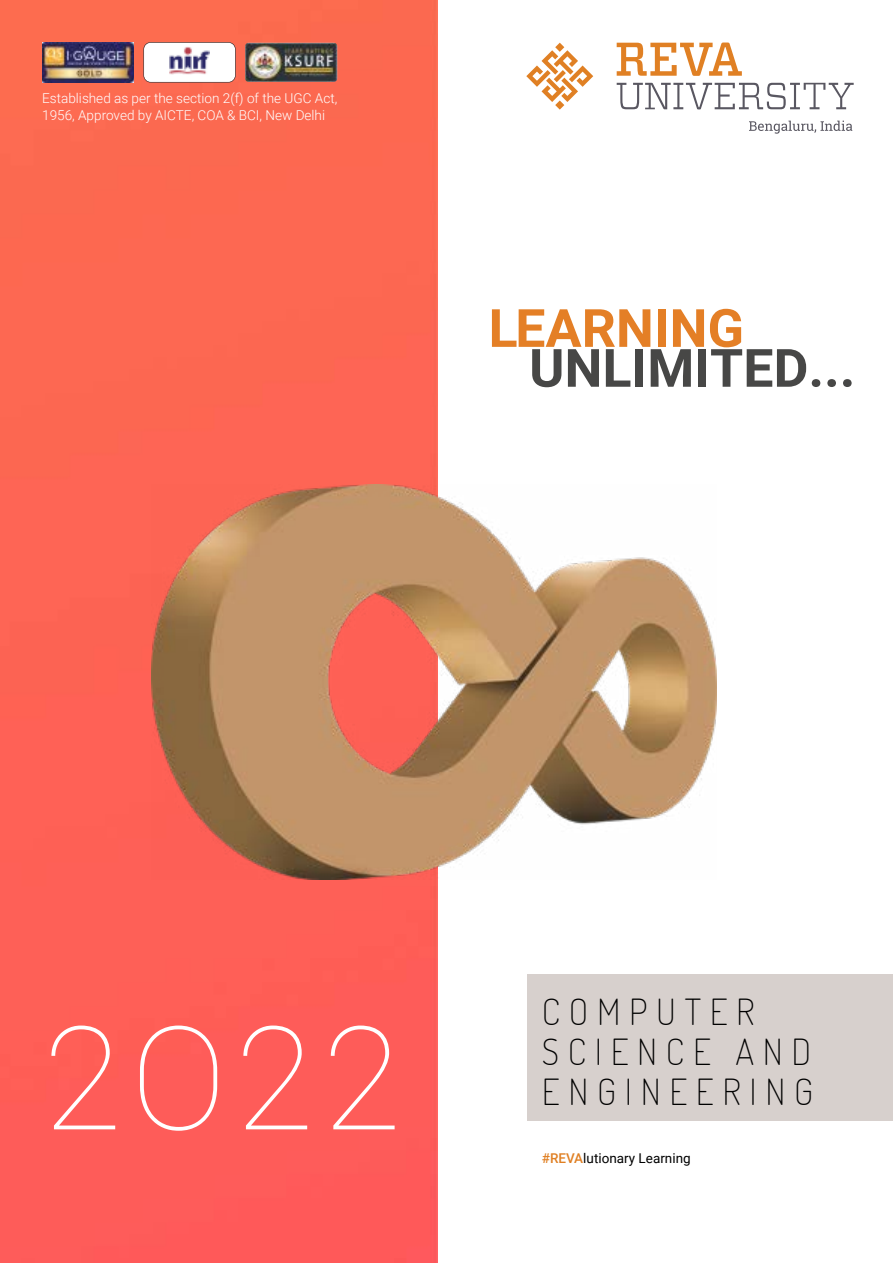
<style>
.page{position:relative;width:893px;height:1263px;background:#fff}
.page>*{position:absolute;margin:0;border:0;box-sizing:border-box;transform-origin:0 0}
.t1{font:100 144px "Roboto";color:#fff}
.t2{font:700 52.8px "Roboto";color:#474746}
.t3{font:700 52.8px "Roboto";color:#e47f26}
.t4{font:200 36px/39.6px "Dosis";letter-spacing:.24em;color:#000}
.t5{font:300 13.65px/16.4px "Roboto";color:#fff}
.t6{font:13.5px "Roboto";color:#000}
.s1{font-weight:500;color:#e08024}
</style>
<div class="page">
<div style="left:527px;top:974px;width:366px;height:146px;background:#d7d0cd"></div>
<img style="left:0;top:0;width:438px;height:1263px">
<svg style="left:143px;top:42px;width:93px;height:41px"></svg>
<img style="left:170px;top:47px;width:40px;height:27px">
<img style="left:42px;top:42px;width:92px;height:40px">
<img style="left:245px;top:43px;width:92px;height:39px">
<svg style="left:749px;top:121px;width:103px;height:13px"></svg>
<svg style="left:526px;top:43px;width:67px;height:67px"></svg>
<svg style="left:617px;top:43px;width:125px;height:33px"></svg>
<svg style="left:617px;top:83px;width:237px;height:26px"></svg>
<img style="left:152px;top:485px;width:564px;height:394px">
<p class="t5" style="left:42px;top:90px;width:297px">Established as per the section 2(f) of the UGC Act,<br>1956, Approved by AICTE, COA &amp; BCI, New Delhi</p>
<h2 class="t3" style="left:488px;top:291px;width:257px">LEARNING</h2>
<h2 class="t2" style="left:529px;top:331px;width:328px">UNLIMITED...</h2>
<h1 class="t1" style="left:43px;top:977px;width:360px">2O22</h1>
<h3 class="t4" style="left:542px;top:991px;width:273px">COMPUTER<br>SCIENCE AND<br>ENGINEERING</h3>
<p class="t6" style="left:542px;top:1149px;width:150px"><span class="s1">#REVA</span>lutionary Learning</p>
</div>
